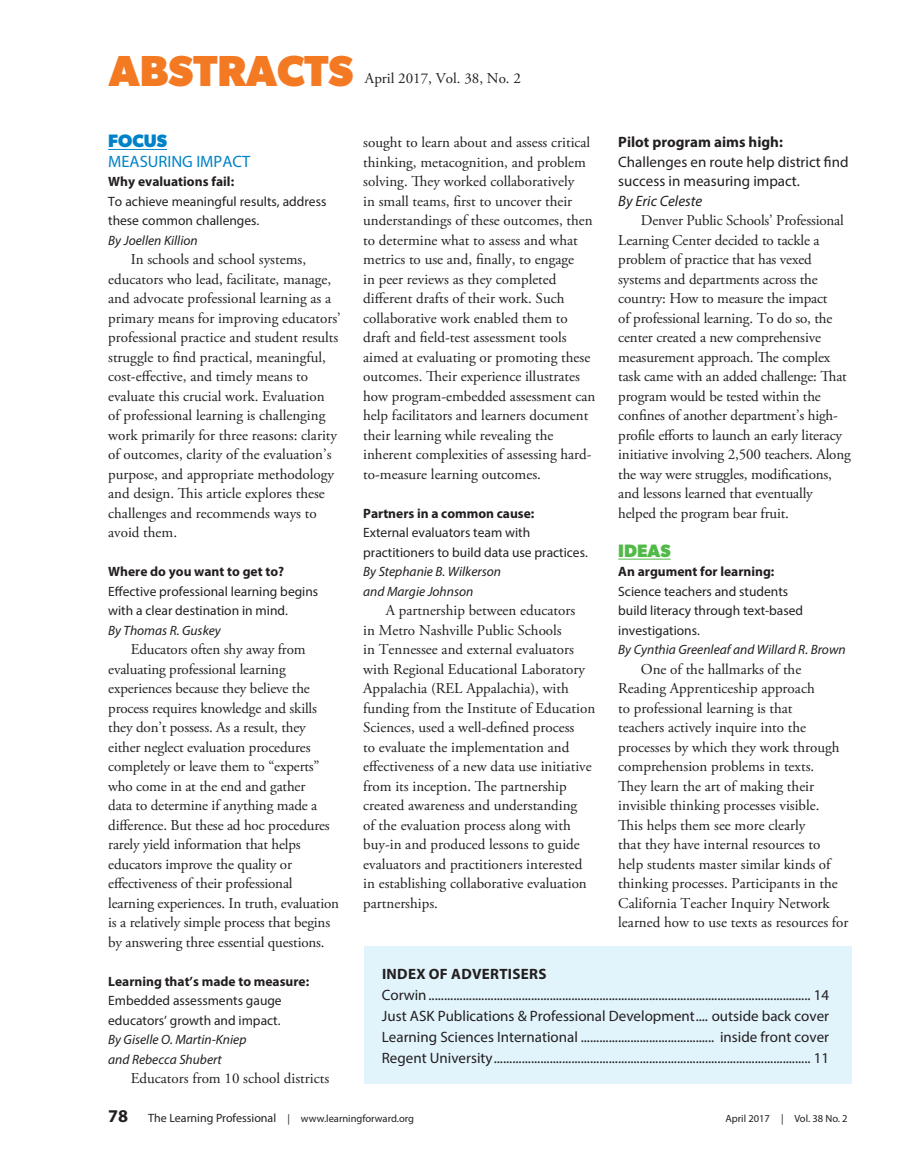
<style>
.page{position:relative;width:905px;height:1175px;background:#fff}
.page>*{position:absolute;margin:0;border:0;box-sizing:border-box;transform-origin:0 0}
.t1{font:700 43.5px "Gibson";color:#f47923}
.body{font:700 18px "Gibson";color:#0082c8}
.body-2{font:700 18px "Gibson";color:#51b948}
.t2{font:700 18px "Myriad Pro";color:#231f20}
.body-3{font:16.5px "Myriad Pro";color:#0082c8}
.body-4{font:15px/19.5px "Adobe Garamond Pro";color:#231f20}
.body-5{font:15px/19.5px "Myriad Pro";color:#231f20}
.t3{font:700 15px "Myriad Pro";letter-spacing:.02em;color:#231f20}
.body-6{font:italic 15px "Myriad Pro";color:#231f20}
.body-7{font:13.5px/19.5px "Myriad Pro";color:#231f20}
.body-8{font:italic 13.5px/19.5px "Myriad Pro";color:#231f20}
.box{font:13.5px/19.5px "Myriad Pro";color:#231f20}
.box-2{font:italic 13.5px "Myriad Pro";color:#231f20}
.t4{font:10.5px "Myriad Pro";color:#231f20}
.s1{font-weight:700}
.s2{font-size:12px}
</style>
<div class="page">
<div style="left:364px;top:946px;width:487px;height:137px;background:#e1f4fc"></div>
<hr style="left:108px;top:149px;width:59px;height:1px;background:#0082c8">
<hr style="left:618px;top:559px;width:52px;height:1px;background:#51b948">
<p class="t1" style="left:109px;top:45px;width:246px">ABSTRACTS</p>
<p class="body-4" style="left:365px;top:69px;width:157px">April 2017, Vol. 38, No. 2</p>
<p class="body" style="left:108px;top:130px;width:60px">FOCUS</p>
<p class="body-3" style="left:108px;top:151px;width:143px">MEASURING IMPACT</p>
<p class="box" style="left:108px;top:172px;width:220px"><span class="s1">Why evaluations fail:<br></span>To achieve meaningful results, address these common challenges.</p>
<p class="box-2" style="left:108px;top:232px;width:91px">By Joellen Killion</p>
<p class="body-4" style="left:108px;top:250px;width:234px;text-indent:22px">In schools and school systems, educators who lead, facilitate, manage, and advocate professional learning as a primary means for improving educators’ professional practice and student results struggle to find practical, meaningful, cost-effective, and timely means to evaluate this crucial work. Evaluation<br>of professional learning is challenging work primarily for three reasons: clarity of outcomes, clarity of the evaluation’s purpose, and appropriate methodology and design. This article explores these challenges and recommends ways to avoid them.</p>
<p class="body-7" style="left:108px;top:562px;width:212px"><span class="s1">Where do you want to get to?<br></span>Effective professional learning begins with a clear destination in mind.</p>
<p class="body-8" style="left:108px;top:620px;width:114px">By Thomas R. Guskey</p>
<p class="body-4" style="left:108px;top:640px;width:232px;text-indent:22px">Educators often shy away from evaluating professional learning experiences because they believe the process requires knowledge and skills they don’t possess. As a result, they either neglect evaluation procedures completely or leave them to “experts” who come in at the end and gather<br>data to determine if anything made a difference. But these ad hoc procedures rarely yield information that helps educators improve the quality or effectiveness of their professional learning experiences. In truth, evaluation is a relatively simple process that begins by answering three essential questions.</p>
<p class="body-7" style="left:108px;top:971px;width:202px"><span class="s1">Learning that’s made to measure:<br></span>Embedded assessments gauge educators’ growth and impact.</p>
<p class="body-8" style="left:108px;top:1029px;width:140px">By Giselle O. Martin-Kniep and Rebecca Shubert</p>
<p class="body-4" style="left:131px;top:1069px;width:200px">Educators from 10 school districts</p>
<p class="body-4" style="left:363px;top:133px;width:233px">sought to learn about and assess critical thinking, metacognition, and problem solving. They worked collaboratively<br>in small teams, first to uncover their understandings of these outcomes, then to determine what to assess and what metrics to use and, finally, to engage<br>in peer reviews as they completed different drafts of their work. Such collaborative work enabled them to draft and field-test assessment tools aimed at evaluating or promoting these outcomes. Their experience illustrates how program-embedded assessment can help facilitators and learners document their learning while revealing the inherent complexities of assessing hard&shy;to-measure learning outcomes.</p>
<p class="body-7" style="left:363px;top:503px;width:226px"><span class="s1">Partners in a common cause:<br></span>External evaluators team with practitioners to build data use practices.</p>
<p class="body-8" style="left:363px;top:561px;width:139px">By Stephanie B. Wilkerson and Margie Johnson</p>
<p class="body-4" style="left:363px;top:601px;width:233px;text-indent:22px">A partnership between educators<br>in Metro Nashville Public Schools<br>in Tennessee and external evaluators with Regional Educational Laboratory Appalachia (REL Appalachia), with funding from the Institute of Education Sciences, used a well-defined process<br>to evaluate the implementation and effectiveness of a new data use initiative from its inception. The partnership created awareness and understanding<br>of the evaluation process along with buy-in and produced lessons to guide evaluators and practitioners interested in establishing collaborative evaluation partnerships.</p>
<p class="body-5" style="left:618px;top:132px;width:232px"><span class="s1">Pilot program aims high:<br></span>Challenges en route help district find success in measuring impact.</p>
<p class="body-6" style="left:618px;top:191px;width:85px">By Eric Celeste</p>
<p class="body-4" style="left:618px;top:211px;width:234px;text-indent:22px">Denver Public Schools’ Professional Learning Center decided to tackle a problem of practice that has vexed systems and departments across the country: How to measure the impact<br>of professional learning. To do so, the center created a new comprehensive measurement approach. The complex task came with an added challenge: That program would be tested within the confines of another department’s high&shy;profile efforts to launch an early literacy initiative involving 2,500 teachers. Along the way were struggles, modifications, and lessons learned that eventually helped the program bear fruit.</p>
<p class="body-2" style="left:618px;top:540px;width:54px">IDEAS</p>
<p class="body-7" style="left:618px;top:562px;width:186px"><span class="s1">An argument for learning:<br></span>Science teachers and students build literacy through text-based investigations.</p>
<p class="body-8" style="left:618px;top:639px;width:229px">By Cynthia Greenleaf and Willard R. Brown</p>
<p class="body-4" style="left:618px;top:660px;width:232px;text-indent:22px">One of the hallmarks of the Reading Apprenticeship approach<br>to professional learning is that<br>teachers actively inquire into the processes by which they work through comprehension problems in texts.<br>They learn the art of making their invisible thinking processes visible.<br>This helps them see more clearly<br>that they have internal resources to help students master similar kinds of thinking processes. Participants in the California Teacher Inquiry Network learned how to use texts as resources for</p>
<p class="t3" style="left:382px;top:963px;width:166px">INDEX OF ADVERTISERS</p>
<p class="body-5" style="left:382px;top:984px;width:449px">Corwin........................................................................................................................... 14</p>
<p class="body-5" style="left:382px;top:1005px;width:449px">Just ASK Publications &amp; Professional Development.... outside back cover</p>
<p class="body-5" style="left:382px;top:1026px;width:448px">Learning Sciences International ........................................... inside front cover</p>
<p class="body-5" style="left:382px;top:1047px;width:448px">Regent University...................................................................................................... 11</p>
<p class="t2" style="left:108px;top:1104px;width:21px">78</p>
<p class="t4" style="left:148px;top:1112px;width:267px"><span class="s2">The Learning Professional</span> | www.learningforward.org</p>
<p class="t4" style="left:725px;top:1112px;width:124px">April 2017 | Vol. 38 No. 2</p>
</div>
